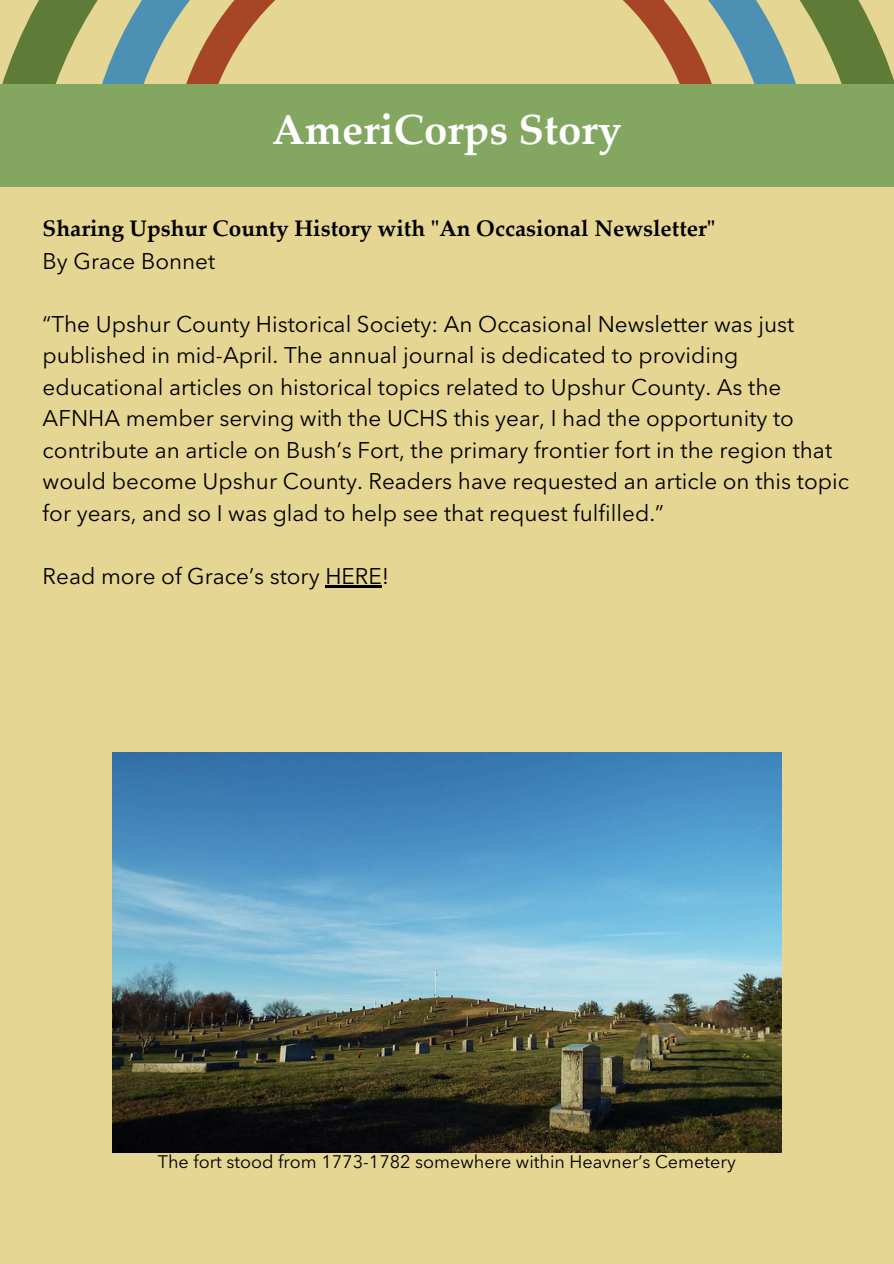
<style>
.page{position:relative;width:894px;height:1264px;background:#fff}
.page>*{position:absolute;margin:0;border:0;box-sizing:border-box;transform-origin:0 0}
.t1{font:700 42px "Palatino Linotype";color:#fff}
.t2{font:22.5px/31.5px "Avenir Next LT Pro";color:#000}
.t3{font:700 22.5px/32.7px "Palatino Linotype";color:#000}
.t4{font:18px "Avenir Next LT Pro";color:#000}
.s1{font-family:"Avenir Next LT Pro";font-weight:400}
</style>
<div class="page">
<div style="left:0;top:0;width:893px;height:1263px;background:#e6d694"></div>
<svg style="left:2px;top:0;width:891px;height:84px;fill:#5e7c38"></svg>
<svg style="left:84px;top:0;width:729px;height:84px"></svg>
<div style="left:0;top:84px;width:893px;height:103px;background:#83a660"></div>
<img style="left:112px;top:752px;width:669px;height:400px">
<hr style="left:325px;top:585px;width:56px;height:2px;background:#000">
<h2 class="t1" style="left:272px;top:114px;width:350px">AmeriCorps Story</h2>
<p class="t3" style="left:43px;top:215px;width:674px">Sharing Upshur County History with "An Occasional Newsletter"<br><span class="s1">By Grace Bonnet</span></p>
<p class="t2" style="left:43px;top:310px;width:807px">“The Upshur County Historical Society: An Occasional Newsletter was just published in mid-April. The annual journal is dedicated to providing educational articles on historical topics related to Upshur County. As the AFNHA member serving with the UCHS this year, I had the opportunity to contribute an article on Bush’s Fort, the primary frontier fort in the region that would become Upshur County. Readers have requested an article on this topic for years, and so I was glad to help see that request fulfilled.”</p>
<h1 class="t2" style="left:43px;top:562px;width:348px">Read more of Grace’s story HERE!</h1>
<h2 class="t4" style="left:158px;top:1154px;width:579px">The fort stood from 1773-1782 somewhere within Heavner’s Cemetery</h2>
</div>
